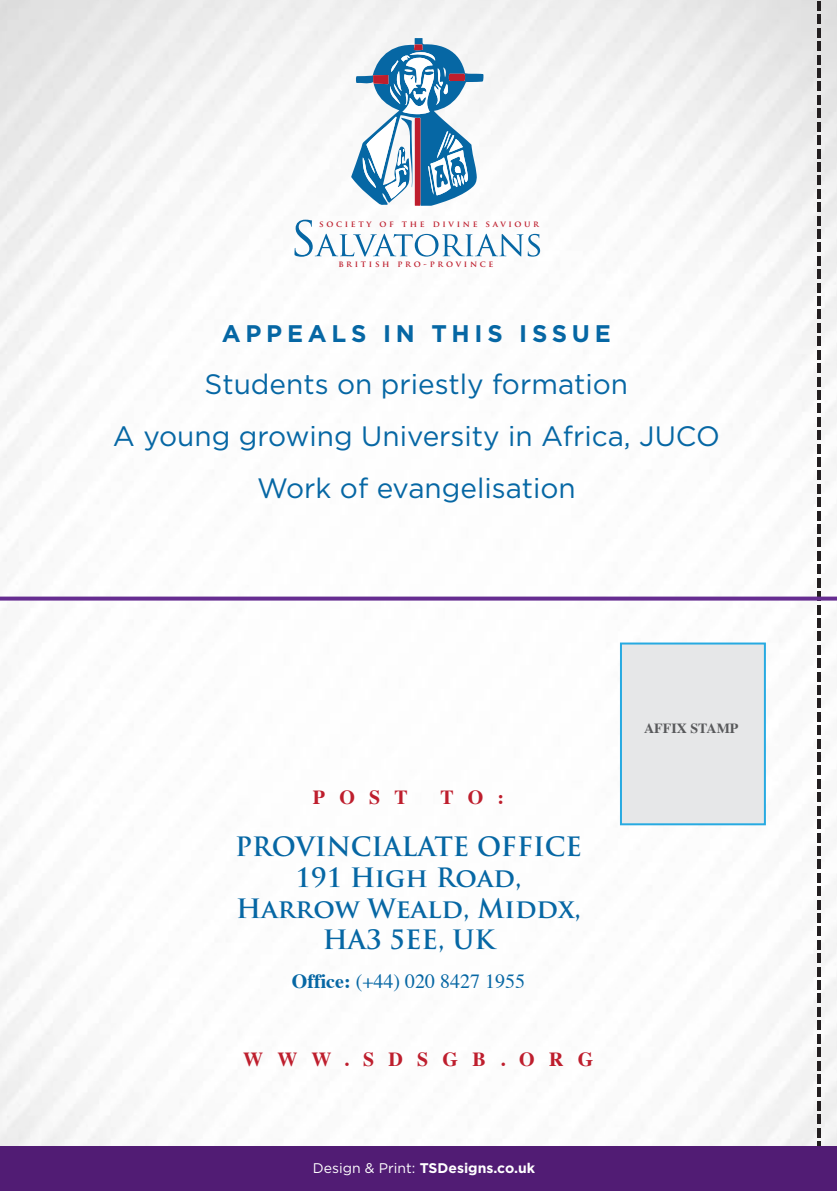
<style>
.page{position:relative;width:837px;height:1191px;background:#fff}
.page>*{position:absolute;margin:0;border:0;box-sizing:border-box;transform-origin:0 0}
.t1{font:28px/52px "Gotham";color:#0667a4;text-align:center}
.t2{font:700 26px/31.2px "Trajan Pro";color:#0667a4;text-align:center}
.t3{font:700 24px "Gotham";letter-spacing:.195em;color:#0667a4}
.t4{font:20px "Times";color:#0667a4}
.t5{font:700 20px "Times";letter-spacing:.71em;color:#be1e2d}
.t6{font:700 14px "Gotham";color:#fff}
.t7{font:700 14px "Times";color:#58595b}
.t8{font:700 8.6px "Trajan Pro";letter-spacing:.315em;color:#be1e2d}
.s1{font-weight:700}
.s2{font-weight:400}
</style>
<div class="page">
<img style="left:0;top:0;width:837px;height:1146px">
<div style="left:620px;top:642px;width:146px;height:183px;background:#e6e7e8;border:2px solid #27aae1"></div>
<svg style="left:817px;top:2px;width:3px;height:1144px"></svg>
<svg style="left:351px;top:38px;width:133px;height:168px"></svg>
<svg style="left:294px;top:220px;width:246px;height:37px"></svg>
<div style="left:0;top:1146px;width:837px;height:45px;background:#511c74"></div>
<svg style="left:0;top:596px;width:837px;height:4px;background:#7b4ba0"></svg>
<p class="t8" style="left:319px;top:218px;width:222px">society of the divine saviour</p>
<p class="t8" style="left:338px;top:258px;width:156px">british pro-province</p>
<p class="t3" style="left:222px;top:318px;width:390px">APPEALS IN THIS ISSUE</p>
<p class="t1" style="left:113px;top:358px;width:608px">Students on priestly formation<br>A young growing University in Africa, JUCO<br>Work of evangelisation</p>
<p class="t5" style="left:313px;top:789px;width:96px">POST</p>
<p class="t5" style="left:441px;top:789px;width:65px">TO:</p>
<p class="t2" style="left:235px;top:831px;width:348px">PROVINCIALATE OFFICE<br>191 High Road,<br>Harrow Weald, Middx,<br>HA3 5EE, UK</p>
<p class="t4" style="left:292px;top:973px;width:235px"><span class="s1">Office:</span> (+44) 020 8427 1955</p>
<p class="t5" style="left:243px;top:1051px;width:352px">WWW.SDSGB.ORG</p>
<p class="t6" style="left:313px;top:1159px;width:224px"><span class="s2">Design &amp; Print:</span> TSDesigns.co.uk</p>
<p class="t7" style="left:644px;top:722px;width:96px">AFFIX STAMP</p>
</div>
